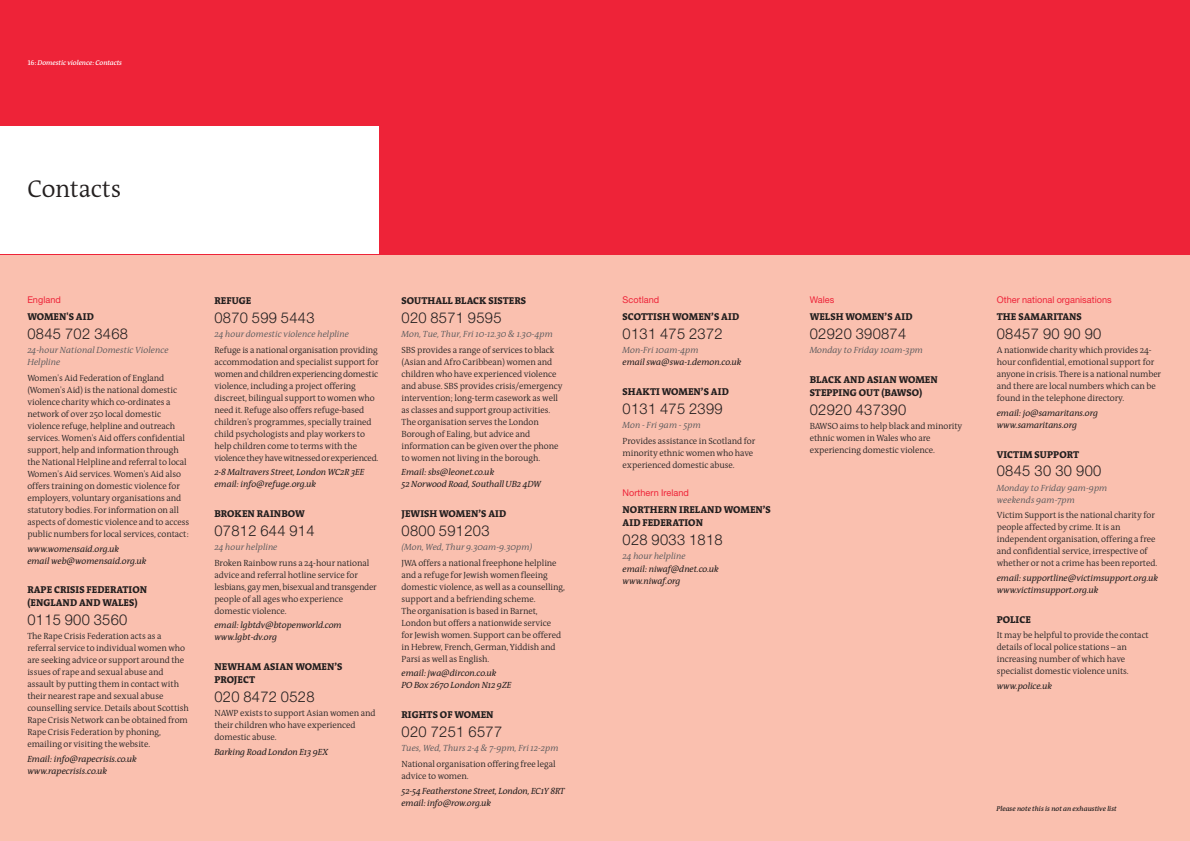
<style>
.page{position:relative;width:1190px;height:841px;background:#fff}
.page>*{position:absolute;margin:0;border:0;box-sizing:border-box;transform-origin:0 0}
.t1{font:300 24.4px "The Antiqua B4";letter-spacing:-.005em;color:#231f1f}
.t2{font:300 15px "Helvetica Neue";letter-spacing:.02em;color:#231f1f}
.t3{font:800 10px/13px "The Antiqua B8";letter-spacing:.005em;color:#231f1f}
.t4{font:9.3px "Helvetica Neue";letter-spacing:.005em;color:#ee2338}
.t5{font:300 9px/12px "The Antiqua B4";letter-spacing:-.005em;color:#272525}
.t6{font:italic 9px/12px "The Antiqua B5 i";letter-spacing:-.005em;color:#231f1f}
.t7{font:italic 300 9px/12.5px "The Antiqua B4 i";letter-spacing:.005em;color:#57585b}
.t8{font:italic 600 7px "The Antiqua B6 i";color:#231f1f}
.t9{font:italic 600 7px "The Antiqua B6 i";letter-spacing:-.005em;color:#fff}
.s1{font-family:"The Antiqua B6 c Semi Bold Caps";font-weight:400;font-style:normal}
.s2{font-family:"The Antiqua B6";font-style:normal}
</style>
<div class="page">
<div style="left:0;top:127px;width:1190px;height:714px;background:#fac0af"></div>
<div style="left:0;top:0;width:1190px;height:254px;background:#ee2338"></div>
<div style="left:0;top:127px;width:210px;height:127px;background:#fff"></div>
<div style="left:27px;top:127px;width:352px;height:127px;background:#fff"></div>
<p class="t9" style="left:27px;top:59px;width:96px"><span class="s1">16</span><span class="s2">:</span> Domestic violence: Contacts</p>
<h1 class="t1" style="left:27px;top:177px;width:95px">Contacts</h1>
<p class="t4" style="left:27px;top:297px;width:35px">England</p>
<p class="t3" style="left:27px;top:311px;width:68px">WOMEN'S AID</p>
<h2 class="t2" style="left:27px;top:328px;width:102px">0845 702 3468</h2>
<p class="t7" style="left:27px;top:344px;width:143px">24-hour National Domestic Violence<br>Helpline</p>
<p class="t5" style="left:27px;top:372px;width:163px">Women's Aid Federation of England (Women's Aid) is the national domestic violence charity which co-ordinates a network of over 250 local domestic violence refuge, helpline and outreach services. Women's Aid offers confidential support, help and information through the National Helpline and referral to local Women's Aid services. Women's Aid also offers training on domestic violence for employers, voluntary organisations and statutory bodies. For information on all aspects of domestic violence and to access public numbers for local services, contact:</p>
<p class="t6" style="left:27px;top:543px;width:121px">www.womensaid.org.uk<br>email web@womensaid.org.uk</p>
<p class="t3" style="left:27px;top:585px;width:121px">RAPE CRISIS FEDERATION (ENGLAND AND WALES)</p>
<h2 class="t2" style="left:27px;top:615px;width:102px">0115 900 3560</h2>
<p class="t5" style="left:27px;top:631px;width:163px">The Rape Crisis Federation acts as a referral service to individual women who are seeking advice or support around the issues of rape and sexual abuse and assault by putting them in contact with their nearest rape and sexual abuse counselling service. Details about Scottish Rape Crisis Network can be obtained from Rape Crisis Federation by phoning, emailing or visiting the website.</p>
<p class="t6" style="left:27px;top:754px;width:111px">Email: info@rapecrisis.co.uk www.rapecrisis.co.uk</p>
<p class="t3" style="left:214px;top:295px;width:38px">REFUGE</p>
<h2 class="t2" style="left:214px;top:312px;width:102px">0870 599 5443</h2>
<p class="t7" style="left:214px;top:328px;width:136px">24 hour domestic violence helpline</p>
<p class="t5" style="left:214px;top:344px;width:166px">Refuge is a national organisation providing accommodation and specialist support for women and children experiencing domestic violence, including a project offering discreet, bilingual support to women who need it. Refuge also offers refuge-based children’s programmes, specially trained child psychologists and play workers to help children come to terms with the violence they have witnessed or experienced.</p>
<p class="t6" style="left:214px;top:467px;width:151px">2-8 Maltravers Street, London WC2R 3EE email: info@refuge.org.uk</p>
<p class="t3" style="left:214px;top:508px;width:92px">BROKEN RAINBOW</p>
<h2 class="t2" style="left:214px;top:525px;width:102px">07812 644 914</h2>
<p class="t7" style="left:214px;top:541px;width:65px">24 hour helpline</p>
<p class="t5" style="left:214px;top:557px;width:164px">Broken Rainbow runs a 24-hour national advice and referral hotline service for lesbians, gay men, bisexual and transgender people of all ages who experience domestic violence.</p>
<p class="t6" style="left:214px;top:620px;width:129px">email: lgbtdv@btopenworld.com www.lgbt-dv.org</p>
<p class="t3" style="left:214px;top:661px;width:130px">NEWHAM ASIAN WOMEN’S<br>PROJECT</p>
<h2 class="t2" style="left:214px;top:691px;width:102px">020 8472 0528</h2>
<p class="t5" style="left:214px;top:708px;width:163px">NAWP exists to support Asian women and their children who have experienced domestic abuse.</p>
<p class="t6" style="left:214px;top:747px;width:115px">Barking Road London E13 9EX</p>
<p class="t3" style="left:402px;top:295px;width:126px">SOUTHALL BLACK SISTERS</p>
<h2 class="t2" style="left:402px;top:312px;width:102px">020 8571 9595</h2>
<p class="t7" style="left:402px;top:328px;width:153px">Mon, Tue, Thur, Fri 10-12.30 &amp; 1.30-4pm</p>
<p class="t5" style="left:402px;top:344px;width:163px">SBS provides a range of services to black (Asian and Afro Caribbean) women and children who have experienced violence and abuse. SBS provides crisis/emergency intervention; long-term casework as well as classes and support group activities.<br>The organisation serves the London Borough of Ealing, but advice and information can be given over the phone to women not living in the borough.</p>
<p class="t6" style="left:402px;top:467px;width:141px">Email: sbs@leonet.co.uk<br>52 Norwood Road, Southall UB2 4DW</p>
<p class="t3" style="left:402px;top:508px;width:106px">JEWISH WOMEN’S AID</p>
<h2 class="t2" style="left:402px;top:525px;width:90px">0800 591203</h2>
<p class="t7" style="left:402px;top:541px;width:132px">(Mon, Wed, Thur 9.30am-9.30pm)</p>
<p class="t5" style="left:402px;top:557px;width:165px">JWA offers a national freephone helpline and a refuge for Jewish women fleeing domestic violence, as well as a counselling, support and a befriending scheme.<br>The organisation is based in Barnet, London but offers a nationwide service<br>for Jewish women. Support can be offered in Hebrew, French, German, Yiddish and Parsi as well as English.</p>
<p class="t6" style="left:402px;top:668px;width:111px">email: jwa@dircon.co.uk<br>PO Box 2670 London N12 9ZE</p>
<p class="t3" style="left:402px;top:709px;width:94px">RIGHTS OF WOMEN</p>
<h2 class="t2" style="left:402px;top:726px;width:102px">020 7251 6577</h2>
<p class="t7" style="left:402px;top:742px;width:159px">Tues, Wed, Thurs 2-4 &amp; 7-9pm, Fri 12-2pm</p>
<p class="t5" style="left:402px;top:758px;width:156px">National organisation offering free legal advice to women.</p>
<p class="t6" style="left:402px;top:785px;width:165px">52-54 Featherstone Street, London, EC1Y 8RT email: info@row.org.uk</p>
<p class="t4" style="left:623px;top:297px;width:38px">Scotland</p>
<p class="t3" style="left:623px;top:311px;width:118px">SCOTTISH WOMEN’S AID</p>
<h2 class="t2" style="left:623px;top:328px;width:102px">0131 475 2372</h2>
<p class="t7" style="left:623px;top:344px;width:77px">Mon-Fri 10am-4pm</p>
<p class="t6" style="left:623px;top:357px;width:120px">email swa@swa-1.demon.co.uk</p>
<p class="t3" style="left:623px;top:386px;width:108px">SHAKTI WOMEN’S AID</p>
<h2 class="t2" style="left:623px;top:403px;width:102px">0131 475 2399</h2>
<p class="t7" style="left:623px;top:419px;width:80px">Mon - Fri 9am - 5pm</p>
<p class="t5" style="left:623px;top:435px;width:134px">Provides assistance in Scotland for minority ethnic women who have experienced domestic abuse.</p>
<p class="t4" style="left:623px;top:490px;width:68px">Northern Ireland</p>
<p class="t3" style="left:623px;top:504px;width:150px">NORTHERN IRELAND WOMEN’S<br>AID FEDERATION</p>
<h2 class="t2" style="left:623px;top:534px;width:102px">028 9033 1818</h2>
<p class="t7" style="left:623px;top:550px;width:65px">24 hour helpline</p>
<p class="t6" style="left:623px;top:563px;width:98px">email: niwaf@dnet.co.uk www.niwaf.org</p>
<p class="t4" style="left:810px;top:297px;width:26px">Wales</p>
<p class="t3" style="left:810px;top:311px;width:104px">WELSH WOMEN’S AID</p>
<h2 class="t2" style="left:810px;top:328px;width:98px">02920 390874</h2>
<p class="t7" style="left:810px;top:344px;width:115px">Monday to Friday 10am-3pm</p>
<p class="t3" style="left:810px;top:374px;width:130px">BLACK AND ASIAN WOMEN<br>STEPPING OUT (BAWSO)</p>
<h2 class="t2" style="left:810px;top:404px;width:98px">02920 437390</h2>
<p class="t5" style="left:810px;top:421px;width:154px">BAWSO aims to help black and minority ethnic women in Wales who are experiencing domestic violence.</p>
<p class="t4" style="left:997px;top:297px;width:116px">Other national organisations</p>
<p class="t3" style="left:997px;top:311px;width:87px">THE SAMARITANS</p>
<h2 class="t2" style="left:997px;top:328px;width:106px">08457 90 90 90</h2>
<p class="t5" style="left:997px;top:344px;width:166px">A nationwide charity which provides 24- hour confidential, emotional support for anyone in crisis. There is a national number and there are local numbers which can be found in the telephone directory.</p>
<p class="t6" style="left:997px;top:407px;width:103px">email: jo@samaritans.org www.samaritans.org</p>
<p class="t3" style="left:997px;top:449px;width:84px">VICTIM SUPPORT</p>
<h2 class="t2" style="left:997px;top:466px;width:106px">0845 30 30 900</h2>
<p class="t7" style="left:997px;top:482px;width:112px">Monday to Friday 9am-9pm weekends 9am-7pm</p>
<p class="t5" style="left:997px;top:510px;width:162px">Victim Support is the national charity for people affected by crime. It is an independent organisation, offering a free and confidential service, irrespective of whether or not a crime has been reported.</p>
<p class="t6" style="left:997px;top:573px;width:163px">email: supportline@victimsupport.org.uk www.victimsupport.org.uk</p>
<p class="t3" style="left:997px;top:614px;width:36px">POLICE</p>
<p class="t5" style="left:997px;top:629px;width:154px">It may be helpful to provide the contact details of local police stations – an increasing number of which have specialist domestic violence units.</p>
<p class="t6" style="left:997px;top:680px;width:57px">www.police.uk</p>
<p class="t8" style="left:997px;top:805px;width:122px">Please note this is not an exhaustive list</p>
</div>
